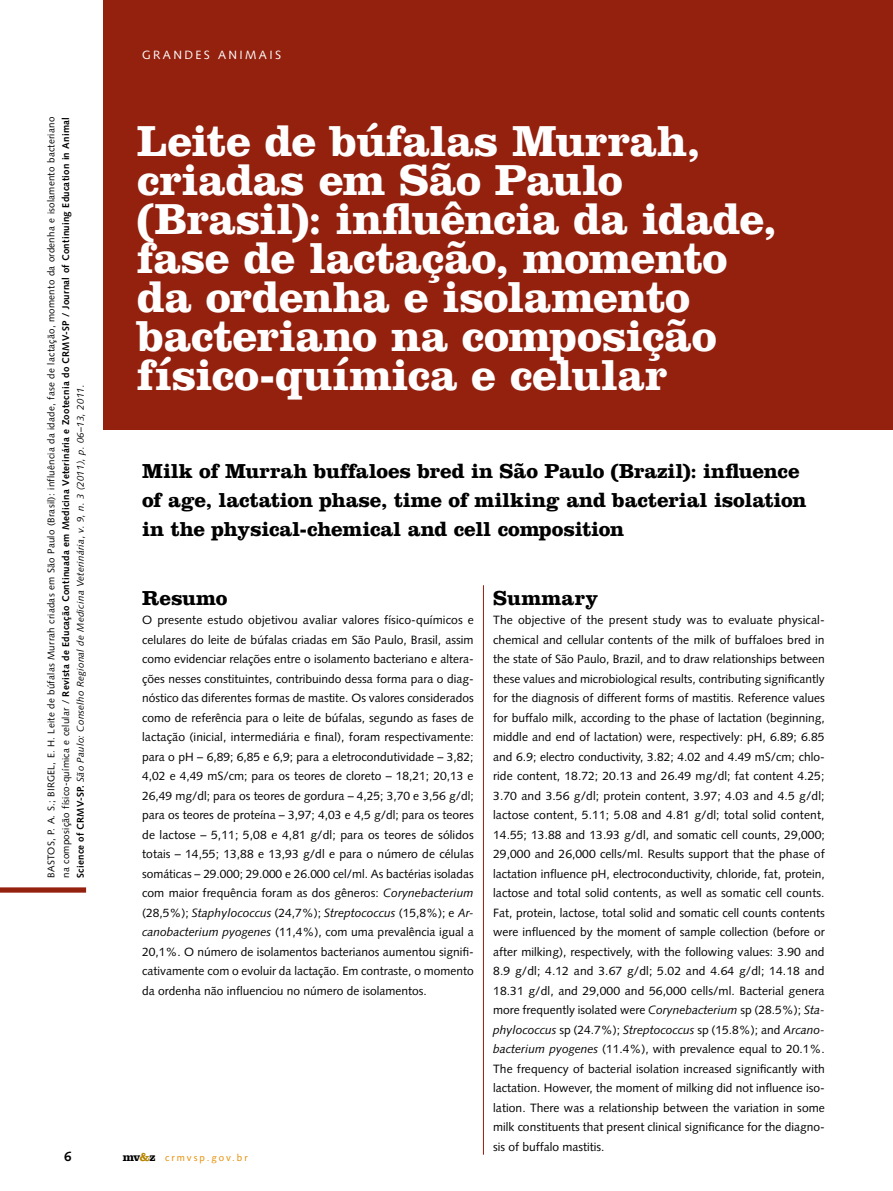
<style>
.page{position:relative;width:893px;height:1191px;background:#fff}
.page>*{position:absolute;margin:0;border:0;box-sizing:border-box;transform-origin:0 0}
.t1{font:700 45px/39px "Clarendon LT Std";letter-spacing:-.015em;color:#fff}
.t2{font:700 21px/29.2px "Clarendon LT Std";letter-spacing:-.01em;color:#000}
.t3{font:700 21px "Clarendon LT Std";letter-spacing:.01em;color:#000}
.t4{font:700 13.5px "Syntax LT Std";color:#000}
.t5{font:12px/19.5px "Syntax LT Std";color:#000;text-align:justify}
.t6{font:12px "Syntax LT Std";letter-spacing:.2em;color:#fff}
.t7{font:9.75px/14.7px "Syntax LT Std";letter-spacing:.025em;color:#000;text-align:justify}
.t8{font:9.75px "Syntax LT Std";letter-spacing:.2em;color:#e78c00}
.s1{font-weight:700}
.s2{font-style:italic}
.s3{font-family:"Clarendon LT Std";font-weight:700;font-size:12px;color:#000}
.s4{font-family:"Clarendon LT Std";font-weight:700;font-size:12px;color:#b98600}
</style>
<div class="page">
<div style="left:103px;top:0;width:790px;height:429px;background:#94200e"></div>
<div style="left:0;top:887px;width:86px;height:5px;background:#94200e"></div>
<hr style="left:483px;top:585px;width:1px;height:569px;background:#94200e">
<p class="t6" style="left:142px;top:47px;width:11px">gra</p>
<p class="t6" style="left:173px;top:47px;width:30px">ndes</p>
<p class="t6" style="left:218px;top:47px;width:31px">animais</p>
<p class="t7" style="left:44px;top:877px;width:762px;rotate:-90deg">BASTOS, P. A. S.; BIRGEL, E. H. Leite de búfalas Murrah criadas em São Paulo (Brasil): influência da idade, fase de lactação, momento da ordenha e isolamento bacteriano na composição físico-química e celular / <span class="s1">Revista de Educação Continuada em Medicina Veterinária e Zootecnia do CRMV-SP / Journal of Continuing Education in Animal Science of CRMV-SP.</span> <span class="s2">São Paulo: Conselho Regional de Medicina Veterinária, v. 9, n. 3 (2011), p. 06–13, 2011.</span></p>
<h1 class="t1" style="left:137px;top:121px;width:641px">Leite de búfalas Murrah, criadas em São Paulo (Brasil): influência da idade, fase de lactação, momento da ordenha e isolamento bacteriano na composição físico-química e celular</h1>
<h2 class="t2" style="left:142px;top:456px;width:666px">Milk of Murrah buffaloes bred in São Paulo (Brazil): influence of age, lactation phase, time of milking and bacterial isolation in the physical-chemical and cell composition</h2>
<h2 class="t3" style="left:493px;top:585px;width:107px">Summary</h2>
<p class="t5" style="left:493px;top:610px;width:333px">The objective of the present study was to evaluate physical&shy;chemical and cellular contents of the milk of buffaloes bred in the state of São Paulo, Brazil, and to draw relationships between these values and microbiological results, contributing significantly for the diagnosis of different forms of mastitis. Reference values for buffalo milk, according to the phase of lactation (beginning, middle and end of lactation) were, respectively: pH, 6.89; 6.85 and 6.9; electro conductivity, 3.82; 4.02 and 4.49 mS/cm; chlo&shy;ride content, 18.72; 20.13 and 26.49 mg/dl; fat content 4.25; 3.70 and 3.56 g/dl; protein content, 3.97; 4.03 and 4.5 g/dl; lactose content, 5.11; 5.08 and 4.81 g/dl; total solid content, 14.55; 13.88 and 13.93 g/dl, and somatic cell counts, 29,000; 29,000 and 26,000 cells/ml. Results support that the phase of lactation influence pH, electroconductivity, chloride, fat, protein, lactose and total solid contents, as well as somatic cell counts.<br>Fat, protein, lactose, total solid and somatic cell counts contents were influenced by the moment of sample collection (before or after milking), respectively, with the following values: 3.90 and 8.9 g/dl; 4.12 and 3.67 g/dl; 5.02 and 4.64 g/dl; 14.18 and 18.31 g/dl, and 29,000 and 56,000 cells/ml. Bacterial genera more frequently isolated were <span class="s2">Corynebacterium</span> sp (28.5%); <span class="s2">Sta&shy;phylococcus</span> sp (24.7%); <span class="s2">Streptococcus</span> sp (15.8%); and <span class="s2">Arcano&shy;bacterium pyogenes</span> (11.4%), with prevalence equal to 20.1%.<br>The frequency of bacterial isolation increased significantly with lactation. However, the moment of milking did not influence iso&shy;lation. There was a relationship between the variation in some milk constituents that present clinical significance for the diagno&shy;sis of buffalo mastitis.</p>
<h2 class="t2" style="left:142px;top:583px;width:87px">Resumo</h2>
<p class="t5" style="left:142px;top:610px;width:333px">O presente estudo objetivou avaliar valores físico-químicos e celulares do leite de búfalas criadas em São Paulo, Brasil, assim como evidenciar relações entre o isolamento bacteriano e altera&shy;ções nesses constituintes, contribuindo dessa forma para o diag&shy;nóstico das diferentes formas de mastite. Os valores considerados como de referência para o leite de búfalas, segundo as fases de lactação (inicial, intermediária e final), foram respectivamente: para o pH – 6,89; 6,85 e 6,9; para a eletrocondutividade – 3,82; 4,02 e 4,49 mS/cm; para os teores de cloreto – 18,21; 20,13 e 26,49 mg/dl; para os teores de gordura – 4,25; 3,70 e 3,56 g/dl; para os teores de proteína – 3,97; 4,03 e 4,5 g/dl; para os teores de lactose – 5,11; 5,08 e 4,81 g/dl; para os teores de sólidos totais – 14,55; 13,88 e 13,93 g/dl e para o número de células somáticas – 29.000; 29.000 e 26.000 cel/ml. As bactérias isoladas com maior frequência foram as dos gêneros: <span class="s2">Corynebacterium </span>(28,5%); <span class="s2">Staphylococcus</span> (24,7%); <span class="s2">Streptococcus</span> (15,8%); e <span class="s2">Ar&shy;canobacterium pyogenes</span> (11,4%), com uma prevalência igual a 20,1%. O número de isolamentos bacterianos aumentou signifi&shy;cativamente com o evoluir da lactação. Em contraste, o momento da ordenha não influenciou no número de isolamentos.</p>
<p class="t4" style="left:64px;top:1148px;width:9px">6</p>
<p class="t8" style="left:123px;top:1151px;width:126px"><span class="s3">mv</span><span class="s4">&amp;</span><span class="s3">z</span> crmvsp.gov.br</p>
</div>
